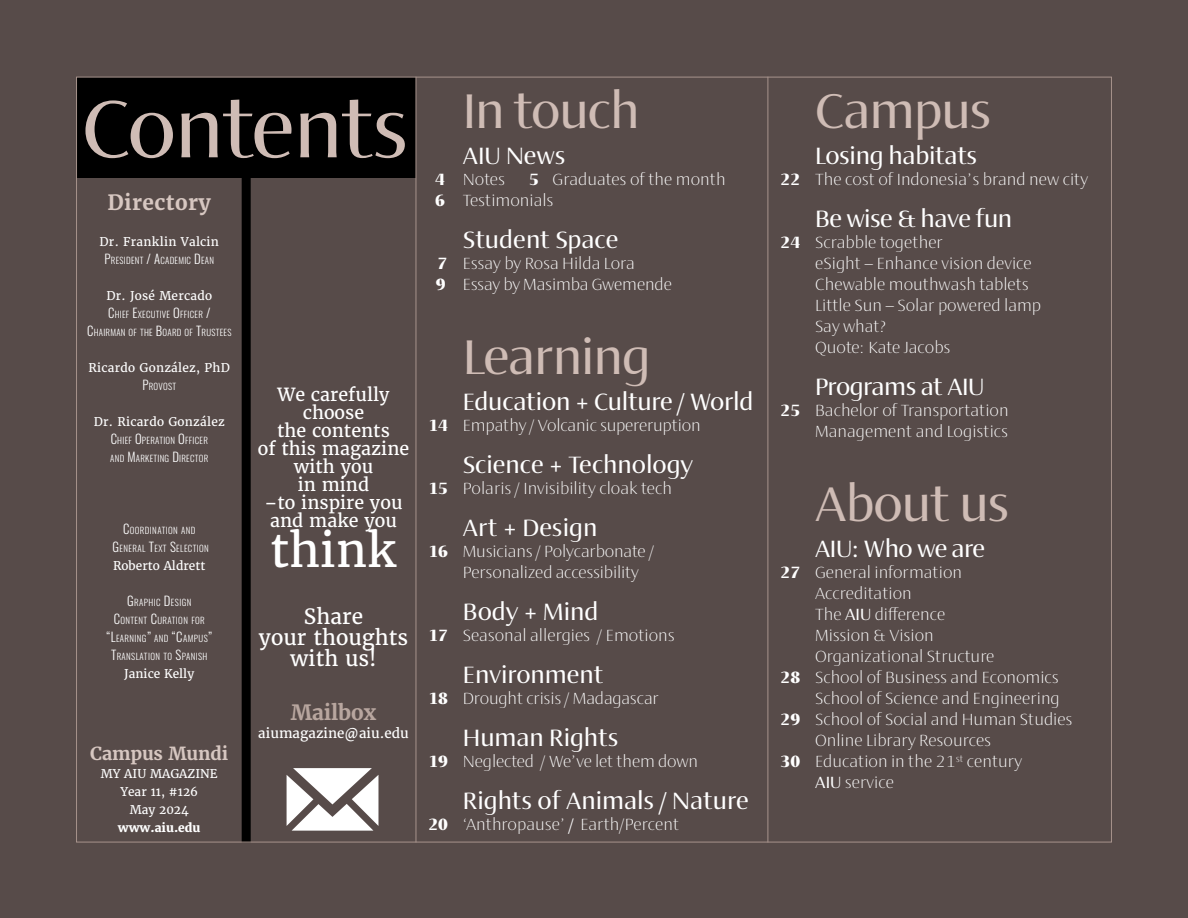
<style>
.page{position:relative;width:1188px;height:918px;background:#574b49}
.page>*{position:absolute;margin:0;border:0;box-sizing:border-box;transform-origin:0 0}
.t1{font:500 82.5px "Ador Hairline";letter-spacing:-.02em;color:#cfbcb5}
.t2{font:500 49.5px "Ador Hairline";letter-spacing:-.02em;color:#cfbcb5}
.t3{font:46.5px "Merriweather";color:#fff}
.t4{font:500 24px "Ador Hairline";letter-spacing:-.005em;color:#fff}
.t5{font:21px/21px "Merriweather";color:#fff;text-align:center}
.t6{font:700 21px "Merriweather";letter-spacing:.02em;color:#d7c7c1}
.t7{font:700 21px "Merriweather";letter-spacing:-.01em;color:#b8a69f}
.t8{font:18px/18px "Merriweather";color:#fff;text-align:center}
.t9{font:700 18px "Merriweather";letter-spacing:-.01em;color:#d7c7c1}
.t10{font:300 16.5px/21px "Ador Hairline";color:#fff}
.t11{font:13.5px "Merriweather";color:#fff}
.t12{font:12px "Merriweather";letter-spacing:.02em;color:#fff}
.t13{font:12px/18px "Merriweather";color:#fff;text-align:center}
.t14{font:800 12px "Merriweather";color:#fff}
.t15{font:300 8.85px/18px "Oswald";letter-spacing:.03em;color:#fff;text-align:center}
.s1{font-size:12.75px}
.s2{font-weight:900}
.s3{font-weight:500}
</style>
<div class="page">
<div style="left:242px;top:177px;width:9px;height:665px;background:#000"></div>
<div style="left:76px;top:77px;width:340px;height:100px;background:#000"></div>
<hr style="left:768px;top:77px;width:1px;height:765px;background:#a7938c">
<svg style="left:287px;top:768px;width:91px;height:63px"></svg>
<hr style="left:416px;top:77px;width:1px;height:765px;background:#a7938c">
<h1 class="t1" style="left:82px;top:68px;width:328px">Contents</h1>
<p class="t6" style="left:107px;top:189px;width:105px">Directory</p>
<p class="t12" style="left:100px;top:234px;width:121px">Dr. Franklin Valcin</p>
<p class="t15" style="left:105px;top:250px;width:111px"><span class="s1">P</span>RESIDENT <span class="s1">/ A</span>CADEMIC <span class="s1">D</span> EAN</p>
<p class="t12" style="left:106px;top:288px;width:107px">Dr. José Mercado</p>
<p class="t15" style="left:87px;top:304px;width:146px"><span class="s1">C</span>HIEF <span class="s1">E</span>XECUTIVE <span class="s1">O</span>FFICER <span class="s1">/<br>C</span>HAIRMAN OF THE <span class="s1">B</span>OARD OF <span class="s1">T</span>RUSTEES</p>
<p class="t12" style="left:89px;top:360px;width:143px">Ricardo González, PhD</p>
<p class="t15" style="left:142px;top:376px;width:35px"><span class="s1">P</span>ROVOST</p>
<p class="t12" style="left:94px;top:414px;width:133px">Dr. Ricardo González</p>
<p class="t15" style="left:110px;top:430px;width:100px;text-align:left"><span class="s1">C</span>HIEF <span class="s1">O</span>PERATION <span class="s1">O</span>FFICER<br>AND <span class="s1">M</span>ARKETING <span class="s1">D</span> IRECTOR</p>
<p class="t15" style="left:113px;top:520px;width:98px"><span class="s1">C</span>OORDINATION AND<br><span class="s1">G</span> ENERAL <span class="s1">T</span>EXT <span class="s1">S</span>ELECTION</p>
<p class="t13" style="left:113px;top:557px;width:94px">Roberto Aldrett</p>
<p class="t15" style="left:106px;top:592px;width:107px"><span class="s1">G</span> RAPHIC <span class="s1">D</span>ESIGN<br><span class="s1">C</span>ONTENT <span class="s1">C</span>URATION FOR <span class="s1">“L</span>EARNING<span class="s1">”</span> AND <span class="s1">“C</span>AMPUS<span class="s1">”<br>T</span>RANSLATION TO <span class="s1">S</span>PANISH</p>
<p class="t13" style="left:124px;top:665px;width:72px">Janice Kelly</p>
<p class="t9" style="left:90px;top:742px;width:139px">Campus Mundi</p>
<p class="t13" style="left:101px;top:764px;width:119px">MY AIU MAGAZINE<br>Year 11, #126<br>May 2024</p>
<p class="t14" style="left:118px;top:819px;width:84px">www.aiu.edu</p>
<p class="t8" style="left:258px;top:385px;width:153px">We carefully choose<br>the contents<br>of this magazine with you<br>in mind<br>–to inspire you and make you</p>
<h3 class="t3" style="left:270px;top:521px;width:128px">think</h3>
<p class="t5" style="left:259px;top:606px;width:151px">Share<br>your thoughts with us!</p>
<p class="t7" style="left:291px;top:699px;width:87px">Mailbox</p>
<p class="t11" style="left:258px;top:725px;width:152px">aiumagazine@aiu.edu</p>
<h2 class="t2" style="left:463px;top:75px;width:178px">In touch</h2>
<h3 class="t4" style="left:463px;top:138px;width:104px">AIU News</h3>
<p class="t10" style="left:435px;top:168px;width:72px"><span class="s2">4</span> Notes</p>
<p class="t10" style="left:435px;top:168px;width:292px;text-indent:94px"><span class="s2">5</span> Graduates of the month<br><span class="s2">6</span> Testimonials</p>
<h3 class="t4" style="left:463px;top:222px;width:157px">Student Space</h3>
<p class="t10" style="left:436px;top:252px;width:238px"><span class="s2">7</span> Essay by Rosa Hilda Lora<br><span class="s2">9</span> Essay by Masimba Gwemende</p>
<h2 class="t2" style="left:463px;top:321px;width:189px">Learning</h2>
<h3 class="t4" style="left:463px;top:384px;width:292px">Education + Culture / World</h3>
<p class="t10" style="left:428px;top:414px;width:274px"><span class="s2">14</span> Empathy / Volcanic supereruption</p>
<h3 class="t4" style="left:463px;top:447px;width:232px">Science + Technology</h3>
<p class="t10" style="left:428px;top:477px;width:245px"><span class="s2">15</span> Polaris / Invisibility cloak tech</p>
<h3 class="t4" style="left:463px;top:510px;width:136px">Art + Design</h3>
<p class="t10" style="left:463px;top:540px;width:193px;text-indent:-35px"><span class="s2">16</span> Musicians / Polycarbonate /<br>Personalized accessibility</p>
<h3 class="t4" style="left:463px;top:594px;width:137px">Body + Mind</h3>
<p class="t10" style="left:428px;top:624px;width:248px"><span class="s2">17</span> Seasonal allergies / Emotions</p>
<h3 class="t4" style="left:463px;top:657px;width:143px">Environment</h3>
<p class="t10" style="left:428px;top:687px;width:232px"><span class="s2">18</span> Drought crisis / Madagascar</p>
<h3 class="t4" style="left:463px;top:720px;width:157px">Human Rights</h3>
<p class="t10" style="left:428px;top:750px;width:271px"><span class="s2">19</span> Neglected / We’ve let them down</p>
<h3 class="t4" style="left:463px;top:783px;width:287px">Rights of Animals / Nature</h3>
<p class="t10" style="left:428px;top:813px;width:252px"><span class="s2">20</span> ‘Anthropause’ <span class="s2">/</span> Earth/Percent</p>
<h2 class="t2" style="left:815px;top:75px;width:178px">Campus</h2>
<h3 class="t4" style="left:815px;top:138px;width:164px">Losing habitats</h3>
<p class="t10" style="left:781px;top:168px;width:309px"><span class="s2">22</span> The cost of Indonesia’s brand new city</p>
<h3 class="t4" style="left:815px;top:201px;width:198px">Be wise &amp; have fun</h3>
<p class="t10" style="left:815px;top:231px;width:228px;text-indent:-35px"><span class="s2">24</span> Scrabble together<br>eSight – Enhance vision device<br>Chewable mouthwash tablets<br>Little Sun – Solar powered lamp<br>Say what?<br>Quote: Kate Jacobs</p>
<h3 class="t4" style="left:815px;top:369px;width:171px">Programs at AIU</h3>
<p class="t10" style="left:781px;top:399px;width:230px;text-align:right"><span class="s2">25</span> Bachelor of Transportation<br>Management and Logistics</p>
<h2 class="t2" style="left:815px;top:468px;width:196px">About us</h2>
<h3 class="t4" style="left:815px;top:531px;width:172px">AIU: Who we are</h3>
<p class="t10" style="left:781px;top:561px;width:183px"><span class="s2">27</span> General information</p>
<p class="t10" style="left:815px;top:582px;width:98px">Accreditation</p>
<p class="t10" style="left:815px;top:603px;width:132px">The <span class="s3">AIU</span> difference</p>
<p class="t10" style="left:815px;top:624px;width:120px">Mission &amp; Vision</p>
<p class="t10" style="left:815px;top:645px;width:181px">Organizational Structure</p>
<p class="t10" style="left:781px;top:666px;width:280px"><span class="s2">28</span> School of Business and Economics</p>
<p class="t10" style="left:815px;top:687px;width:246px">School of Science and Engineering</p>
<p class="t10" style="left:781px;top:708px;width:294px"><span class="s2">29</span> School of Social and Human Studies</p>
<p class="t10" style="left:815px;top:729px;width:178px">Online Library Resources</p>
<p class="t10" style="left:781px;top:750px;width:243px"><span class="s2">30</span> Education in the 21<sup>st</sup> century</p>
<p class="t10" style="left:815px;top:771px;width:80px"><span class="s3">AIU</span> service</p>
</div>
